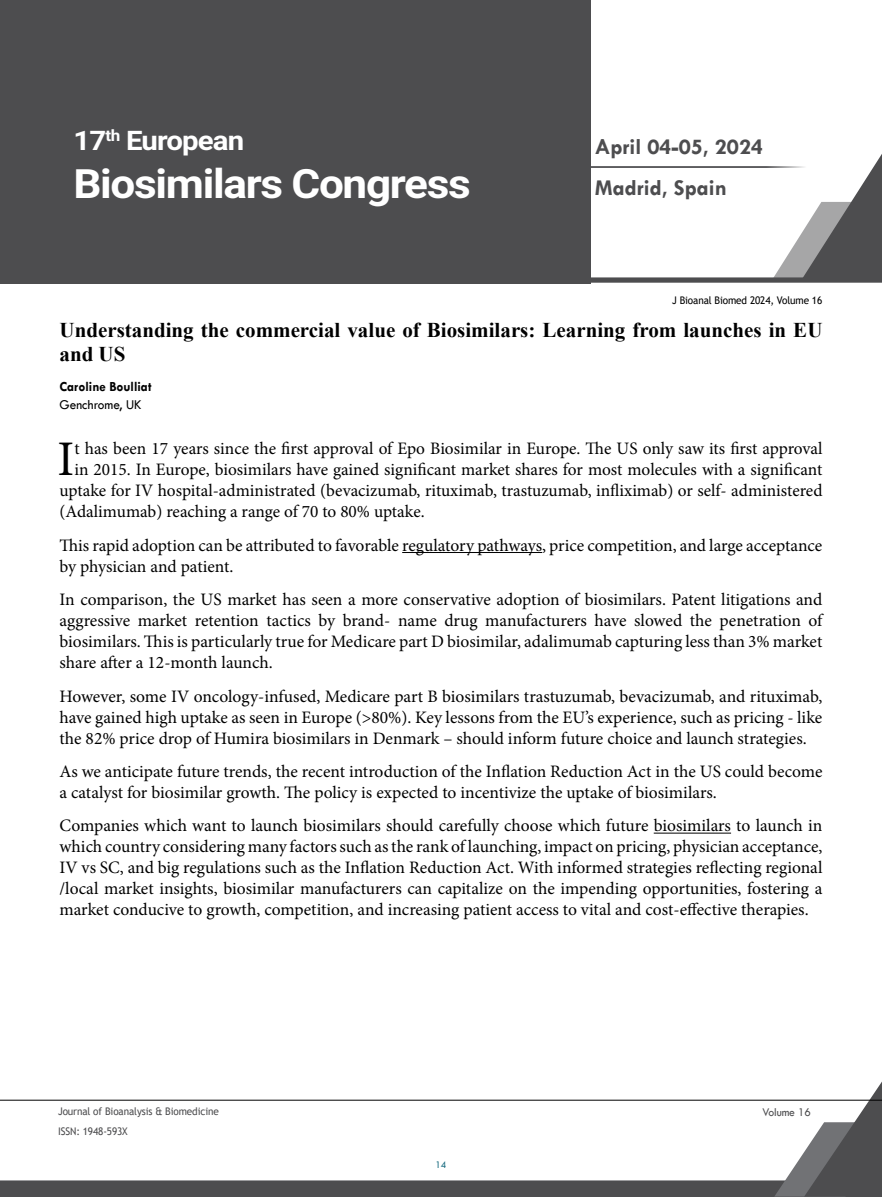
<style>
.page{position:relative;width:882px;height:1197px;background:#fff}
.page>*{position:absolute;margin:0;border:0;box-sizing:border-box;transform-origin:0 0}
.t1{font:49.88px "Minion Pro";color:#000}
.t2{font:700 40.43px "Roboto";letter-spacing:-.03em;color:#fff;scale:1.09 1}
.t3{font:700 26.95px "Roboto";letter-spacing:-.03em;color:#fff;scale:1.09 1}
.t4{font:700 22.75px/41.1px "Tw Cen";color:#4d4d4f}
.t5{font:700 21px/24.5px "Times New Roman";color:#000}
.t6{font:17.5px/21px "Minion Pro";color:#000;text-align:justify}
.t7{font:700 14px "Tw Cen";color:#000;scale:.95 1}
.t8{font:14px "Tw Cen";color:#000;scale:.95 1}
.t9{font:12.25px "Tw Cen";letter-spacing:-.01em;color:#4d4d4f;scale:.95 1}
.t10{font:10.5px "Trebuchet MS";letter-spacing:-.01em;color:#4d4d4f;scale:.95 1}
.t11{font:10.5px "Trebuchet MS";letter-spacing:-.01em;color:#000;scale:.95 1}
.t12{font:10.5px "Tw Cen";color:#15697e;scale:.95 1}
</style>
<div class="page">
<svg style="left:0;top:1081px;width:882px;height:116px"></svg>
<hr style="left:0;top:1100px;width:882px;height:1px;background:#000">
<div style="left:0;top:0;width:590px;height:283px;background:#4d4d4f"></div>
<svg style="left:590px;top:153px;width:292px;height:130px"></svg>
<hr style="left:402px;top:552px;width:140px;height:1px;background:#000">
<hr style="left:654px;top:833px;width:77px;height:1px;background:#000">
<h3 class="t3" style="left:73px;top:122px;width:158px">17<sup>th</sup> European</h3>
<h2 class="t2" style="left:73px;top:155px;width:366px">Biosimilars Congress</h2>
<h3 class="t4" style="left:595px;top:126px;width:170px">April 04-05, 2024<br>Madrid, Spain</h3>
<p class="t11" style="left:672px;top:293px;width:160px">J Bioanal Biomed 2024, Volume 16</p>
<p class="t5" style="left:60px;top:317px;width:764px">Understanding the commercial value of Biosimilars: Learning from launches in EU and US</p>
<p class="t7" style="left:60px;top:378px;width:99px">Caroline Boulliat</p>
<p class="t8" style="left:60px;top:396px;width:88px">Genchrome, UK</p>
<h1 class="t1" style="left:58px;top:426px;width:18px">I</h1>
<p class="t6" style="left:74px;top:438px;width:750px">t has been 17 years since the first approval of Epo Biosimilar in Europe. The US only saw its first approval</p>
<p class="t6" style="left:74px;top:459px;width:749px">in 2015. In Europe, biosimilars have gained significant market shares for most molecules with a significant</p>
<p class="t6" style="left:60px;top:480px;width:765px">uptake for IV hospital-administrated (bevacizumab, rituximab, trastuzumab, infliximab) or self- administered</p>
<p class="t6" style="left:60px;top:501px;width:367px">(Adalimumab) reaching a range of 70 to 80% uptake.</p>
<p class="t6" style="left:60px;top:535px;width:764px">This rapid adoption can be attributed to favorable regulatory pathways, price competition, and large acceptance by physician and patient.</p>
<p class="t6" style="left:60px;top:589px;width:764px">In comparison, the US market has seen a more conservative adoption of biosimilars. Patent litigations and aggressive market retention tactics by brand- name drug manufacturers have slowed the penetration of biosimilars. This is particularly true for Medicare part D biosimilar, adalimumab capturing less than 3% market share after a 12-month launch.</p>
<p class="t6" style="left:60px;top:686px;width:764px">However, some IV oncology-infused, Medicare part B biosimilars trastuzumab, bevacizumab, and rituximab, have gained high uptake as seen in Europe (&gt;80%). Key lessons from the EU’s experience, such as pricing - like the 82% price drop of Humira biosimilars in Denmark – should inform future choice and launch strategies.</p>
<p class="t6" style="left:60px;top:761px;width:764px">As we anticipate future trends, the recent introduction of the Inflation Reduction Act in the US could become a catalyst for biosimilar growth. The policy is expected to incentivize the uptake of biosimilars.</p>
<p class="t6" style="left:60px;top:815px;width:764px">Companies which want to launch biosimilars should carefully choose which future biosimilars to launch in which country considering many factors such as the rank of launching, impact on pricing, physician acceptance, IV vs SC, and big regulations such as the Inflation Reduction Act. With informed strategies reflecting regional /local market insights, biosimilar manufacturers can capitalize on the impending opportunities, fostering a market conducive to growth, competition, and increasing patient access to vital and cost-effective therapies.</p>
<p class="t10" style="left:58px;top:1105px;width:171px">Journal of Bioanalysis &amp; Biomedicine</p>
<p class="t9" style="left:762px;top:1104px;width:53px">Volume 16</p>
<p class="t10" style="left:58px;top:1125px;width:75px">ISSN: 1948-593X</p>
<p class="t12" style="left:436px;top:1159px;width:13px">14</p>
</div>
